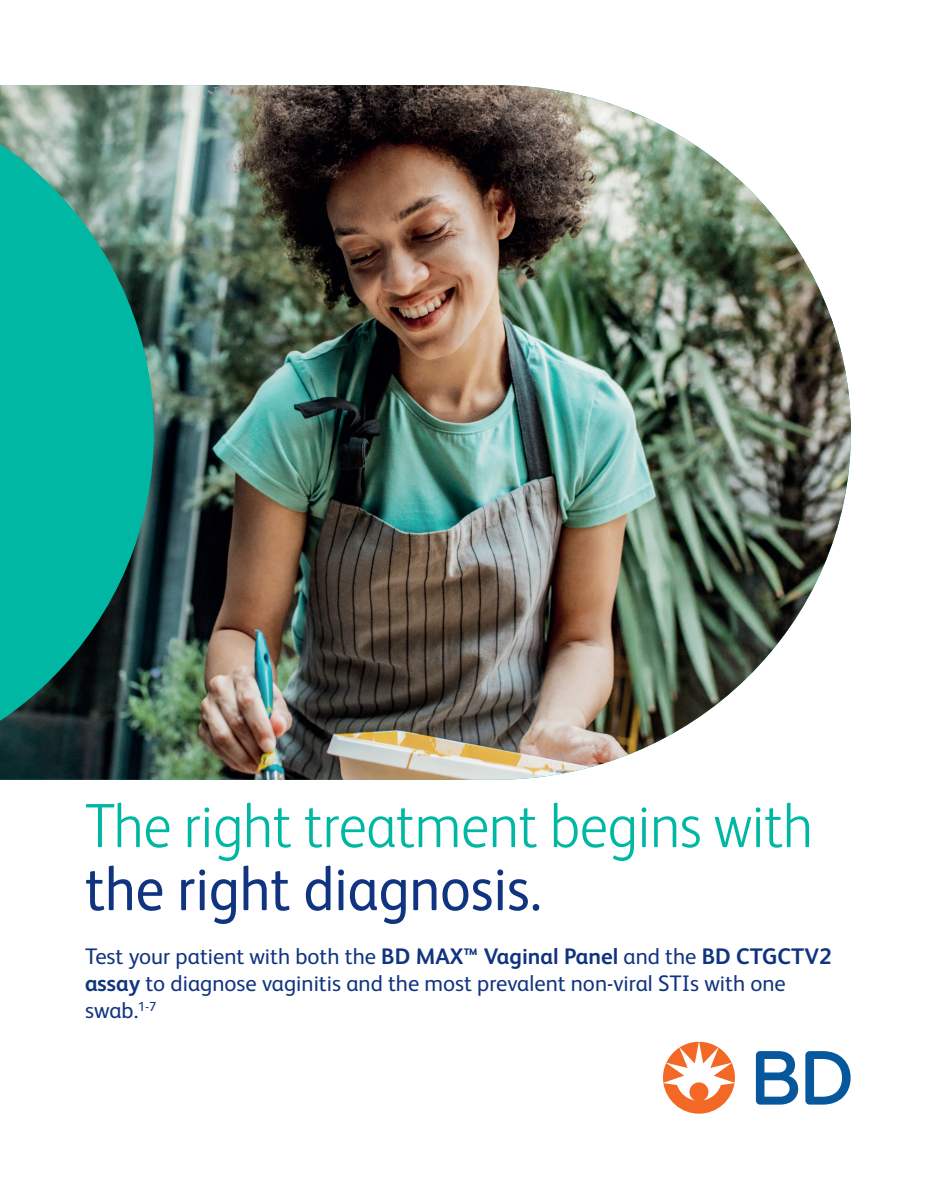
<style>
.page{position:relative;width:936px;height:1191px;background:#fff}
.page>*{position:absolute;margin:0;border:0;box-sizing:border-box;transform-origin:0 0}
.t1{font:300 62.7px "FS Albert Pro";color:#00b7a4;scale:.91 1}
.t2{font:62.7px "FS Albert Pro";color:#10347f;scale:.91 1}
.t3{font:22.5px/27px "FS Albert Pro";color:#10347f}
.s1{font-weight:700}
</style>
<div class="page">
<img style="left:154px;top:85px;width:696px;height:695px">
<svg style="left:0;top:85px;width:154px;height:695px;background:#1e9285"></svg>
<svg style="left:755px;top:1051px;width:95px;height:53px"></svg>
<svg style="left:663px;top:1041px;width:71px;height:72px"></svg>
<h1 class="t1" style="left:85px;top:782px;width:801px">The right treatment begins with</h1>
<h1 class="t2" style="left:85px;top:844px;width:503px">the right diagnosis.</h1>
<p class="t3" style="left:85px;top:941px;width:748px">Test your patient with both the <span class="s1">BD MAX™ Vaginal Panel</span> and the <span class="s1">BD CTGCTV2 assay</span> to diagnose vaginitis and the most prevalent non-viral STIs with one swab.<sup>1-7</sup></p>
</div>
